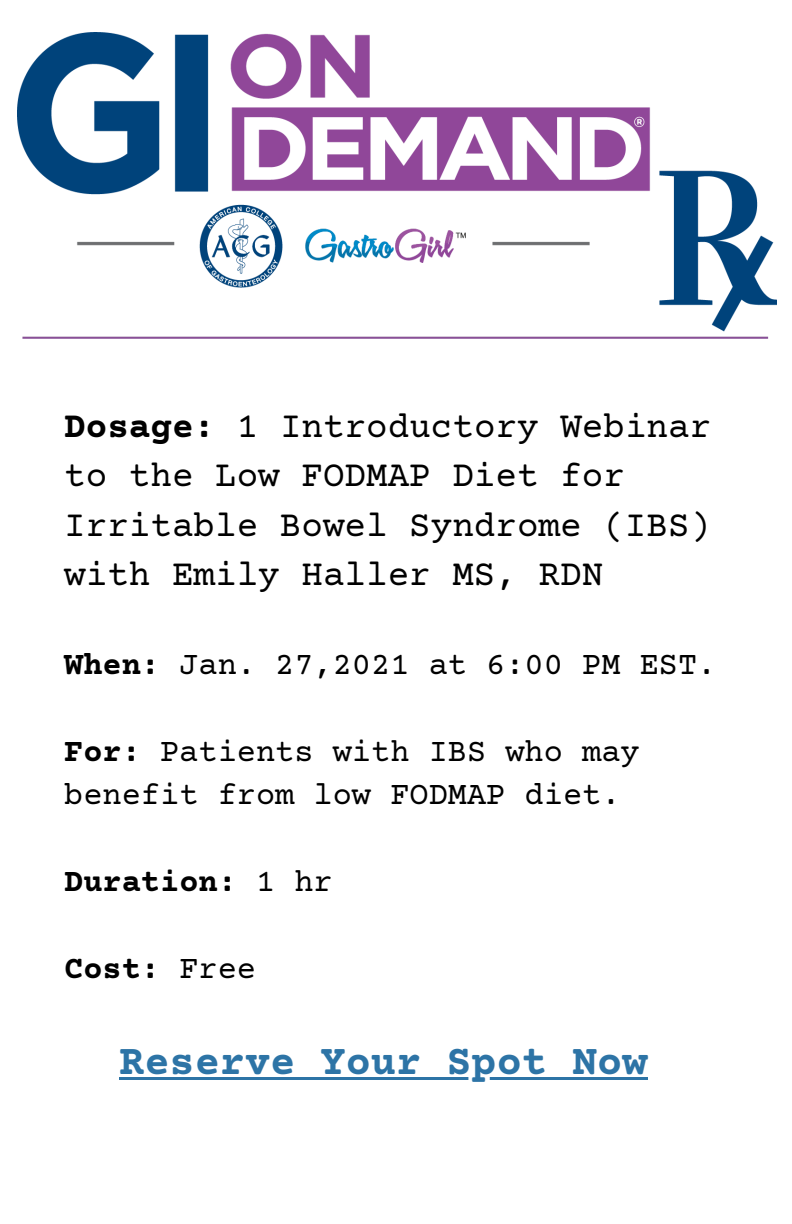
<style>
.page{position:relative;width:792px;height:1224px;background:#fff}
.page>*{position:absolute;margin:0;border:0;box-sizing:border-box;transform-origin:0 0}
.t1{font:700 42px "Courier Prime";color:#2d74a6}
.t2{font:36px/49.6px "Courier Prime";color:#000}
.t3{font:32px/43.6px "Courier Prime";color:#000}
.t4{font:700 32px "Courier Prime";color:#000}
.s1{font-weight:700}
.s2{font-weight:400}
</style>
<div class="page">
<img style="left:17px;top:32px;width:759px;height:306px">
<hr style="left:119px;top:1077px;width:529px;height:3px;background:#2d74a6">
<p class="t2" style="left:64px;top:404px;width:649px"><span class="s1">Dosage:</span> 1 Introductory Webinar to the Low FODMAP Diet for<br>Irritable Bowel Syndrome (IBS) with Emily Haller MS, RDN</p>
<p class="t3" style="left:64px;top:645px;width:654px"><span class="s1">When:</span> Jan. 27,2021 at 6:00 PM EST.</p>
<p class="t3" style="left:64px;top:732px;width:577px"><span class="s1">For:</span> Patients with IBS who may benefit from low FODMAP diet.</p>
<p class="t4" style="left:64px;top:866px;width:270px">Duration: <span class="s2">1 hr</span></p>
<p class="t4" style="left:64px;top:953px;width:193px">Cost: <span class="s2">Free</span></p>
<p class="t1" style="left:119px;top:1041px;width:530px">Reserve Your Spot Now</p>
</div>
